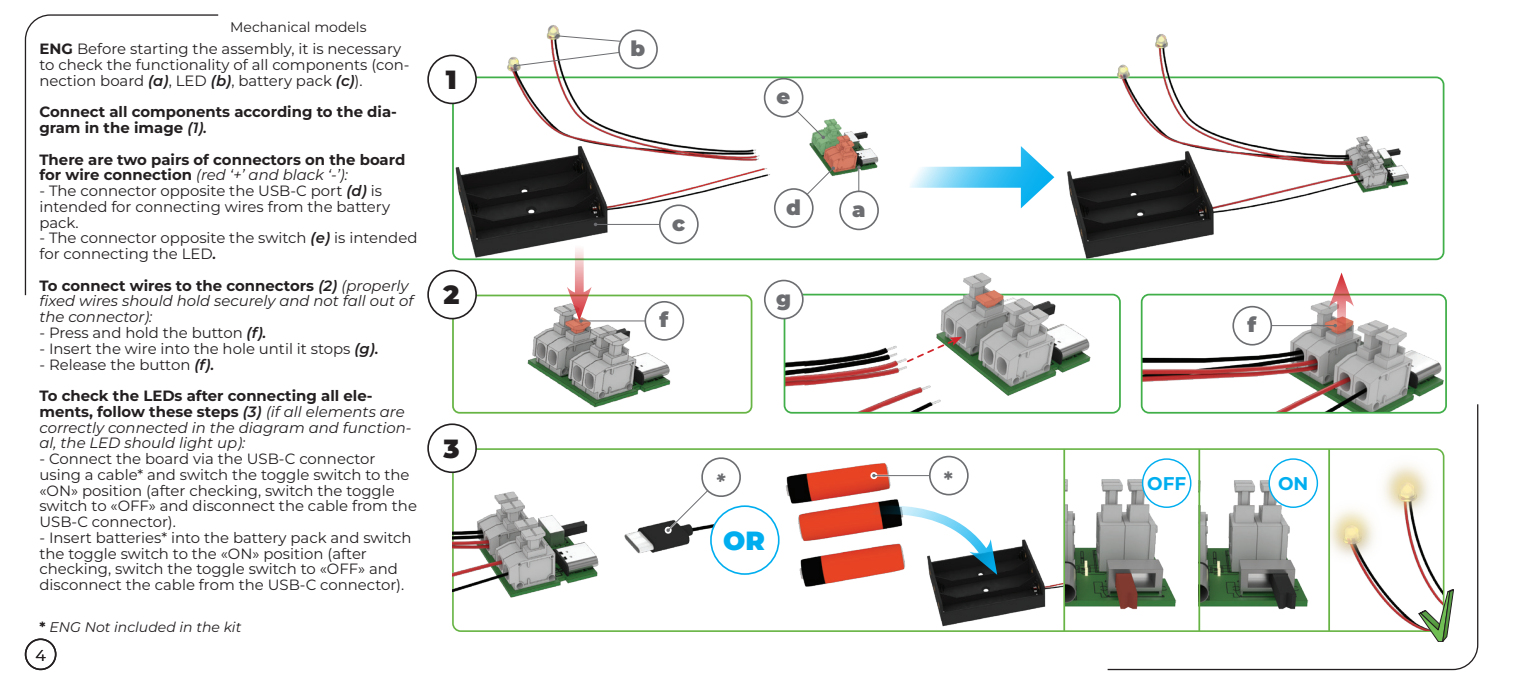
<style>
.page{position:relative;width:1528px;height:695px;background:#fff}
.page>*{position:absolute;margin:0;border:0;box-sizing:border-box;transform-origin:0 0}
.t1{font:900 26.25px "Montserrat";color:#231f20}
.t2{font:900 26.25px "Montserrat";color:#00aeef}
.t3{font:900 21px "Montserrat";color:#6c6d70}
.t4{font:700 21px "Montserrat";color:#6c6d70}
.t5{font:700 18.38px "Montserrat";color:#00aeef}
.t6{font:15.75px "Montserrat";color:#231f20}
.t7{font:14.88px/15.8px "Montserrat";color:#231f20}
.t8{font:italic 14.88px/15.8px "Montserrat";color:#231f20}
.t9{font:700 14.88px/15.8px "Montserrat";color:#231f20}
.t10{font:italic 14px "Montserrat";color:#231f20}
.t11{font:14px "Montserrat";color:#231f20}
.s1{font-weight:700}
.s2{font-weight:600;font-style:italic}
.s3{font-weight:400;font-style:italic}
.s4{font-weight:700;font-style:normal}
.s5{font-weight:600}
.s6{font-weight:400}
</style>
<div class="page">
<svg style="left:1106px;top:403px;width:373px;height:267px"></svg>
<div style="left:25px;top:638px;width:31px;height:32px;border:2px solid #231f20;border-radius:50%"></div>
<svg style="left:24px;top:14px;width:195px;height:282px"></svg>
<div style="left:452px;top:294px;width:300px;height:119px;border:2px solid #67b445;border-radius:7px"></div>
<div style="left:428px;top:270px;width:48px;height:48px;background:#fff;border-radius:50%"></div>
<div style="left:427px;top:270px;width:50px;height:49px;border:2px solid #231f20;border-radius:50%"></div>
<div style="left:453px;top:449px;width:991px;height:182px;background:#fff;border-radius:8px"></div>
<div style="left:452px;top:448px;width:992px;height:183px;border:2px solid #67b445;border-radius:8px"></div>
<img style="left:492px;top:294px;width:181px;height:120px">
<div style="left:427px;top:55px;width:50px;height:49px;border:2px solid #231f20;border-radius:50%"></div>
<div style="left:428px;top:424px;width:48px;height:48px;background:#fff;border-radius:50%"></div>
<div style="left:427px;top:423px;width:50px;height:50px;border:2px solid #231f20;border-radius:50%"></div>
<img style="left:449px;top:25px;width:431px;height:235px">
<svg style="left:910px;top:167px;width:111px;height:21px;background:#79d4f6"></svg>
<svg style="left:1021px;top:146px;width:33px;height:62px"></svg>
<img style="left:1066px;top:34px;width:353px;height:226px">
<svg style="left:575px;top:237px;width:9px;height:50px"></svg>
<hr style="left:858px;top:167px;width:1px;height:48px;background:#6c6d70">
<div style="left:840px;top:191px;width:38px;height:38px;background:#fff;border-radius:50%"></div>
<div style="left:839px;top:190px;width:40px;height:40px;border:2px solid #6c6d70;border-radius:50%"></div>
<svg style="left:513px;top:50px;width:116px;height:18px"></svg>
<svg style="left:556px;top:34px;width:70px;height:9px"></svg>
<div style="left:619px;top:30px;width:38px;height:38px;background:#fff;border-radius:50%"></div>
<div style="left:618px;top:29px;width:40px;height:40px;border:2px solid #6c6d70;border-radius:50%"></div>
<hr style="left:596px;top:224px;width:74px;height:1px;background:#6c6d70">
<div style="left:660px;top:205px;width:38px;height:38px;background:#fff;border-radius:50%"></div>
<div style="left:659px;top:204px;width:40px;height:40px;border:2px solid #6c6d70;border-radius:50%"></div>
<svg style="left:779px;top:166px;width:56px;height:56px"></svg>
<div style="left:775px;top:189px;width:38px;height:38px;background:#fff;border-radius:50%"></div>
<div style="left:774px;top:188px;width:40px;height:40px;border:2px solid #6c6d70;border-radius:50%"></div>
<svg style="left:769px;top:83px;width:56px;height:56px"></svg>
<div style="left:765px;top:79px;width:38px;height:38px;background:#fff;border-radius:50%"></div>
<div style="left:764px;top:78px;width:39px;height:39px;border:2px solid #6c6d70;border-radius:50%"></div>
<hr style="left:581px;top:320px;width:74px;height:1px;background:#6c6d70">
<svg style="left:567px;top:287px;width:25px;height:35px"></svg>
<div style="left:645px;top:302px;width:38px;height:38px;background:#fff;border-radius:50%"></div>
<div style="left:644px;top:301px;width:40px;height:39px;border:2px solid #6c6d70;border-radius:50%"></div>
<img style="left:1142px;top:300px;width:302px;height:112px">
<div style="left:1141px;top:294px;width:306px;height:119px;border:2px solid #40ae49;border-radius:7px"></div>
<svg style="left:1337px;top:306px;width:9px;height:39px"></svg>
<svg style="left:1329px;top:272px;width:25px;height:34px"></svg>
<hr style="left:1261px;top:325px;width:74px;height:1px;background:#6c6d70">
<div style="left:1233px;top:306px;width:38px;height:38px;background:#fff;border-radius:50%"></div>
<div style="left:1232px;top:306px;width:40px;height:39px;border:2px solid #6c6d70;border-radius:50%"></div>
<img style="left:784px;top:294px;width:336px;height:118px">
<div style="left:784px;top:294px;width:337px;height:119px;border:2px solid #40ae49;border-radius:7px"></div>
<img style="left:804px;top:272px;width:298px;height:133px">
<div style="left:765px;top:280px;width:38px;height:38px;background:#fff;border-radius:50%"></div>
<div style="left:764px;top:280px;width:40px;height:39px;border:2px solid #6c6d70;border-radius:50%"></div>
<svg style="left:905px;top:336px;width:57px;height:27px"></svg>
<img style="left:452px;top:451px;width:312px;height:168px">
<hr style="left:1063px;top:449px;width:2px;height:181px;background:#67b445">
<div style="left:711px;top:506px;width:68px;height:68px;background:#fff;border-radius:50%"></div>
<div style="left:710px;top:505px;width:70px;height:69px;border:2px solid #00aeef;border-radius:50%"></div>
<img style="left:785px;top:448px;width:278px;height:179px">
<svg style="left:850px;top:503px;width:149px;height:71px"></svg>
<hr style="left:874px;top:474px;width:71px;height:2px;background:#fff">
<svg style="left:870px;top:472px;width:7px;height:7px"></svg>
<hr style="left:874px;top:475px;width:73px;height:1px;background:#6c6d70">
<div style="left:930px;top:456px;width:38px;height:38px;background:#fff;border-radius:50%"></div>
<div style="left:929px;top:455px;width:40px;height:40px;border:2px solid #6c6d70;border-radius:50%"></div>
<img style="left:1200px;top:480px;width:108px;height:129px">
<div style="left:1269px;top:459px;width:48px;height:48px;background:#fff;border-radius:50%"></div>
<div style="left:1268px;top:458px;width:50px;height:50px;border:1px solid #00aeef;border-radius:50%"></div>
<img style="left:1065px;top:478px;width:112px;height:131px">
<div style="left:1143px;top:459px;width:48px;height:48px;background:#fff;border-radius:50%"></div>
<div style="left:1142px;top:458px;width:49px;height:50px;border:1px solid #00aeef;border-radius:50%"></div>
<hr style="left:1198px;top:449px;width:2px;height:181px;background:#67b445">
<hr style="left:1328px;top:449px;width:2px;height:181px;background:#67b445">
<img style="left:1330px;top:455px;width:113px;height:175px">
<svg style="left:1419px;top:589px;width:35px;height:52px"></svg>
<svg style="left:664px;top:454px;width:78px;height:80px"></svg>
<p class="t11" style="left:230px;top:17px;width:138px">Mechanical models</p>
<p class="t7" style="left:39px;top:41px;width:372px"><span class="s1">ENG</span> Before starting the assembly, it is necessary to check the functionality of all components (con&shy;nection board <span class="s2">(a)</span>, LED <span class="s2">(b)</span>, battery pack <span class="s2">(c)</span>).</p>
<p class="t9" style="left:39px;top:104px;width:359px">Connect all components according to the dia&shy;gram in the image <span class="s2">(1).</span></p>
<p class="t9" style="left:39px;top:151px;width:367px">There are two pairs of connectors on the board for wire connection <span class="s3">(red ‘+’ and black ‘-’):</span></p>
<p class="t7" style="left:39px;top:182px;width:352px">- The connector opposite the USB-C port <span class="s2">(d)</span> is intended for connecting wires from the battery pack.</p>
<p class="t7" style="left:39px;top:230px;width:379px">- The connector opposite the switch <span class="s2">(e)</span> is intended for connecting the LED<span class="s2">.</span></p>
<p class="t8" style="left:39px;top:277px;width:375px"><span class="s4">To connect wires to the connectors</span> <span class="s5">(2)</span> (properly fixed wires should hold securely and not fall out of the connector):</p>
<p class="t7" style="left:39px;top:324px;width:229px">- Press and hold the button <span class="s2">(f).</span></p>
<p class="t7" style="left:39px;top:340px;width:341px">- Insert the wire into the hole until it stops <span class="s2">(g).</span></p>
<p class="t9" style="left:39px;top:348px;width:335px;line-height:31.5px"><span class="s6">- Release the button</span> <span class="s2">(f).<br></span>To check the LEDs after connecting all ele-</p>
<p class="t8" style="left:39px;top:403px;width:374px"><span class="s4">ments, follow these steps</span> <span class="s5">(3)</span> (if all elements are correctly connected in the diagram and function&shy;al, the LED should light up):</p>
<p class="t7" style="left:39px;top:450px;width:379px">- Connect the board via the USB-C connector using a cable* and switch the toggle switch to the «ON» position (after checking, switch the toggle switch to «OFF» and disconnect the cable from the USB-C connector).</p>
<p class="t7" style="left:39px;top:529px;width:374px">- Insert batteries* into the battery pack and switch the toggle switch to the «ON» position (after checking, switch the toggle switch to «OFF» and disconnect the cable from the USB-C connector).</p>
<p class="t10" style="left:39px;top:617px;width:203px"><span class="s4">*</span> ENG Not included in the kit</p>
<p class="t6" style="left:35px;top:644px;width:12px">4</p>
<h1 class="t1" style="left:446px;top:60px;width:12px">1</h1>
<h1 class="t1" style="left:443px;top:275px;width:17px">2</h1>
<h1 class="t1" style="left:443px;top:428px;width:18px">3</h1>
<h2 class="t3" style="left:630px;top:33px;width:16px">b</h2>
<h2 class="t3" style="left:776px;top:81px;width:15px">e</h2>
<h2 class="t3" style="left:672px;top:208px;width:14px">c</h2>
<h2 class="t3" style="left:786px;top:191px;width:16px">d</h2>
<h2 class="t3" style="left:852px;top:194px;width:15px">a</h2>
<h2 class="t3" style="left:776px;top:283px;width:16px">g</h2>
<h2 class="t3" style="left:659px;top:304px;width:10px">f</h2>
<h2 class="t3" style="left:1247px;top:309px;width:10px">f</h2>
<h1 class="t2" style="left:723px;top:520px;width:43px">OR</h1>
<h2 class="t4" style="left:944px;top:466px;width:11px">*</h2>
<p class="t5" style="left:1147px;top:471px;width:41px">OFF</p>
<p class="t5" style="left:1278px;top:471px;width:32px">ON</p>
</div>
